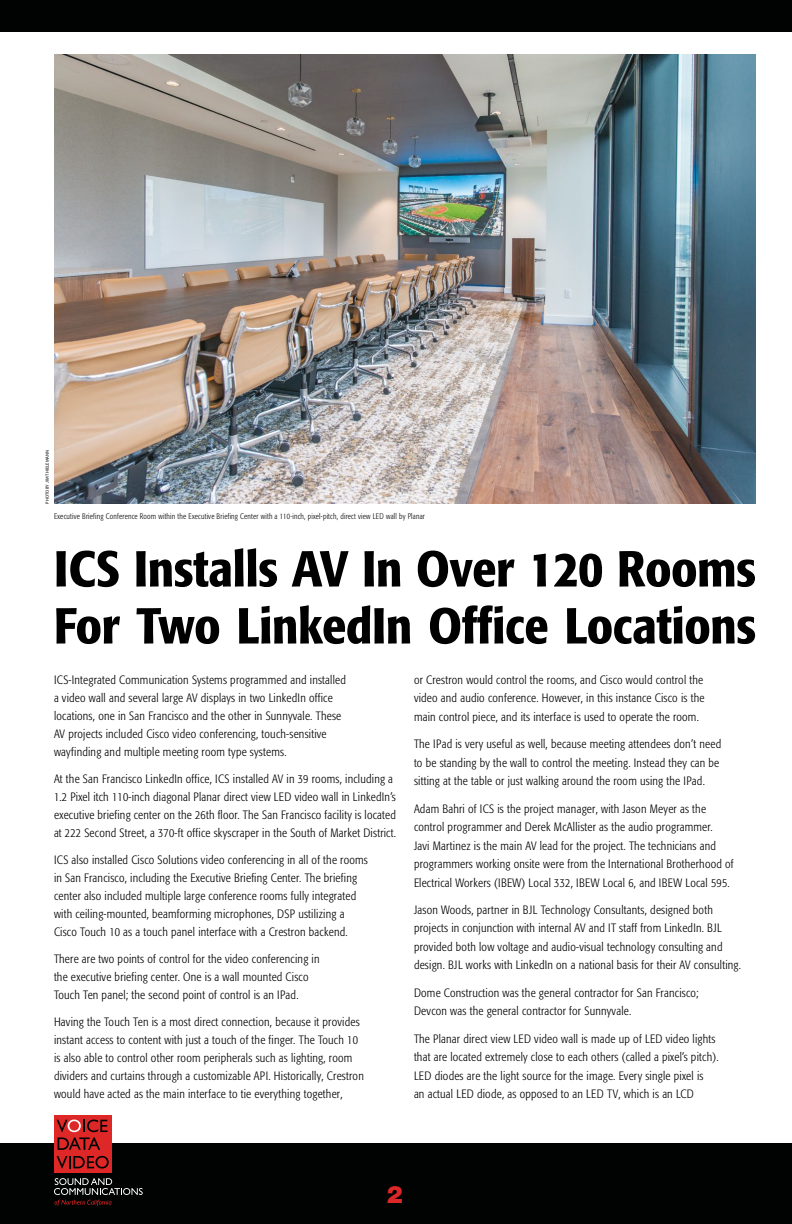
<style>
.page{position:relative;width:792px;height:1224px;background:#fff}
.page>*{position:absolute;margin:0;border:0;box-sizing:border-box;transform-origin:0 0}
.t1{font:500 condensed 50px/57px "Formata";letter-spacing:-.005em;color:#000;scale:1.05 1}
.t2{font:900 24px "Helvetica Neue LT Std";color:#de2727}
.t3{font:300 condensed 12px/18px "Formata";letter-spacing:.02em;color:#000}
.t4{font:300 condensed 8px "Formata";letter-spacing:.03em;color:#000;scale:.94 1}
.t5{font:4.5px "Myriad Pro";letter-spacing:.02em;color:#000}
</style>
<div class="page">
<div style="left:0;top:1143px;width:792px;height:81px;background:#010202"></div>
<div style="left:0;top:0;width:792px;height:32px;background:#010202"></div>
<div style="left:54px;top:1115px;width:57px;height:57px;background:#de2727"></div>
<svg style="left:57px;top:1120px;width:51px;height:30px"></svg>
<svg style="left:57px;top:1156px;width:52px;height:13px"></svg>
<svg style="left:54px;top:1178px;width:89px;height:28px"></svg>
<img style="left:54px;top:54px;width:702px;height:450px">
<p class="t5" style="left:45px;top:504px;width:56px;rotate:-90deg">PHOTO BY JIM THIELEMANN</p>
<p class="t4" style="left:54px;top:512px;width:396px">Executive Briefing Conference Room within the Executive Briefing Center with a 110-inch, pixel-pitch, direct view LED wall by Planar</p>
<h1 class="t1" style="left:54px;top:540px;width:670px">ICS Installs AV In Over 120 Rooms<br>For Two LinkedIn Office Locations</h1>
<p class="t3" style="left:54px;top:671px;width:293px">ICS-Integrated Communication Systems programmed and installed a video wall and several large AV displays in two LinkedIn office locations, one in San Francisco and the other in Sunnyvale. These AV projects included Cisco video conferencing, touch-sensitive wayfinding and multiple meeting room type systems.</p>
<p class="t3" style="left:54px;top:770px;width:344px">At the San Francisco LinkedIn office, ICS installed AV in 39 rooms, including a 1.2 Pixel itch 110-inch diagonal Planar direct view LED video wall in LinkedIn’s executive briefing center on the 26th floor. The San Francisco facility is located at 222 Second Street, a 370-ft office skyscraper in the South of Market District.</p>
<p class="t3" style="left:54px;top:851px;width:315px">ICS also installed Cisco Solutions video conferencing in all of the rooms in San Francisco, including the Executive Briefing Center. The briefing center also included multiple large conference rooms fully integrated with ceiling-mounted, beamforming microphones, DSP ustilizing a Cisco Touch 10 as a touch panel interface with a Crestron backend.</p>
<p class="t3" style="left:54px;top:950px;width:267px">There are two points of control for the video conferencing in the executive briefing center. One is a wall mounted Cisco<br>Touch Ten panel; the second point of control is an IPad.</p>
<p class="t3" style="left:54px;top:1013px;width:311px">Having the Touch Ten is a most direct connection, because it provides instant access to content with just a touch of the finger. The Touch 10 is also able to control other room peripherals such as lighting, room dividers and curtains through a customizable API. Historically, Crestron would have acted as the main interface to tie everything together,</p>
<p class="t3" style="left:414px;top:670px;width:292px;line-height:18.5px;text-align:justify">or Crestron would control the rooms, and Cisco would control the video and audio conference. However, in this instance Cisco is the main control piece, and its interface is used to operate the room.</p>
<p class="t3" style="left:414px;top:735px;width:309px;line-height:18.5px">The IPad is very useful as well, because meeting attendees don’t need to be standing by the wall to control the meeting. Instead they can be sitting at the table or just walking around the room using the IPad.</p>
<p class="t3" style="left:414px;top:799px;width:321px;line-height:18.5px">Adam Bahri of ICS is the project manager, with Jason Meyer as the control programmer and Derek McAllister as the audio programmer.<br>Javi Martinez is the main AV lead for the project. The technicians and programmers working onsite were from the International Brotherhood of Electrical Workers (IBEW) Local 332, IBEW Local 6, and IBEW Local 595.</p>
<p class="t3" style="left:414px;top:900px;width:329px;line-height:18.5px">Jason Woods, partner in BJL Technology Consultants, designed both projects in conjunction with internal AV and IT staff from LinkedIn. BJL provided both low voltage and audio-visual technology consulting and design. BJL works with LinkedIn on a national basis for their AV consulting.</p>
<p class="t3" style="left:414px;top:983px;width:286px;line-height:18.5px">Dome Construction was the general contractor for San Francisco;<br>Devcon was the general contractor for Sunnyvale.</p>
<p class="t3" style="left:414px;top:1029px;width:306px;line-height:18.5px">The Planar direct view LED video wall is made up of LED video lights that are located extremely close to each others (called a pixel’s pitch).<br>LED diodes are the light source for the image. Every single pixel is<br>an actual LED diode, as opposed to an LED TV, which is an LCD</p>
<h2 class="t2" style="left:387px;top:1180px;width:18px">2</h2>
</div>
